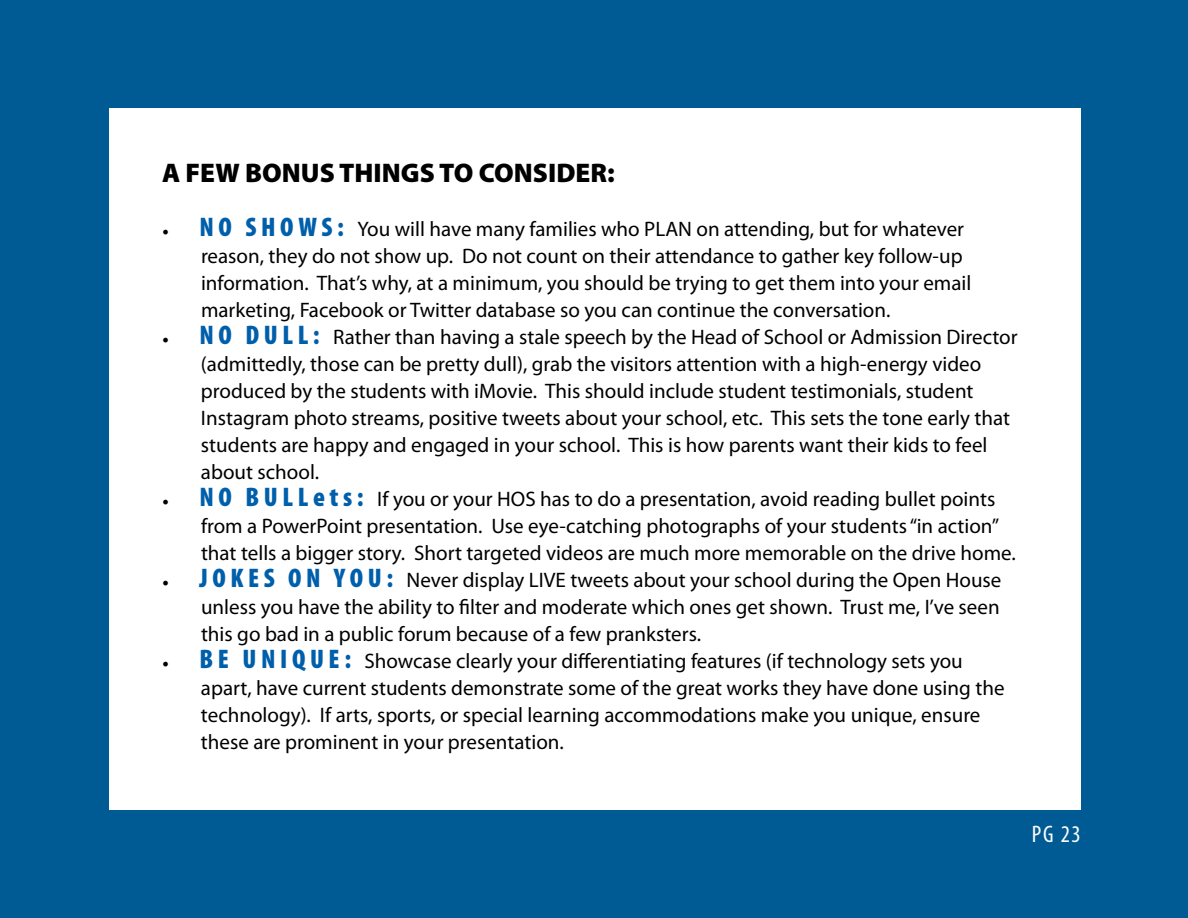
<style>
.page{position:relative;width:1188px;height:918px;background:#005b94}
.page>*{position:absolute;margin:0;border:0;box-sizing:border-box;transform-origin:0 0}
.t1{font:900 27px "Myriad Pro";color:#000}
.t2{font:condensed 24px "Myriad Pro";color:#fff}
.t3{font:21px/27px "Myriad Pro";color:#000}
.s1{font-family:"Minion Pro";font-size:18px}
.s2{font-weight:900;font-stretch:condensed;font-size:27px;color:#005fab}
</style>
<div class="page">
<div style="left:109px;top:108px;width:972px;height:702px;background:#fff"></div>
<p class="t1" style="left:162px;top:158px;width:454px">A FEW BONUS THINGS TO CONSIDER:</p>
<p class="t3" style="left:201px;top:215px;width:772px;text-indent:-39px"><span class="s1">•</span> <span class="s2">N O S H O W S :</span> You will have many families who PLAN on attending, but for whatever reason, they do not show up. Do not count on their attendance to gather key follow-up information. That’s why, at a minimum, you should be trying to get them into your email marketing, Facebook or Twitter database so you can continue the conversation.</p>
<p class="t3" style="left:201px;top:323px;width:818px;text-indent:-39px"><span class="s1">•</span> <span class="s2">N O D U L L :</span> Rather than having a stale speech by the Head of School or Admission Director (admittedly, those can be pretty dull), grab the visitors attention with a high-energy video produced by the students with iMovie. This should include student testimonials, student Instagram photo streams, positive tweets about your school, etc. This sets the tone early that students are happy and engaged in your school. This is how parents want their kids to feel about school.</p>
<p class="t3" style="left:201px;top:485px;width:816px;text-indent:-39px"><span class="s1">•</span> <span class="s2">N O B U L L e t s :</span> If you or your HOS has to do a presentation, avoid reading bullet points from a PowerPoint presentation. Use eye-catching photographs of your students “in action” that tells a bigger story. Short targeted videos are much more memorable on the drive home.</p>
<p class="t3" style="left:201px;top:566px;width:802px;text-align:justify;text-indent:-39px"><span class="s1">•</span> <span class="s2">J O K E S O N Y O U :</span> Never display LIVE tweets about your school during the Open House unless you have the ability to filter and moderate which ones get shown. Trust me, I’ve seen this go bad in a public forum because of a few pranksters.</p>
<p class="t3" style="left:201px;top:647px;width:805px;text-indent:-39px"><span class="s1">•</span> <span class="s2">B E U N I Q U E :</span> Showcase clearly your differentiating features (if technology sets you apart, have current students demonstrate some of the great works they have done using the technology). If arts, sports, or special learning accommodations make you unique, ensure these are prominent in your presentation.</p>
<p class="t2" style="left:1032px;top:819px;width:51px">PG 23</p>
</div>
